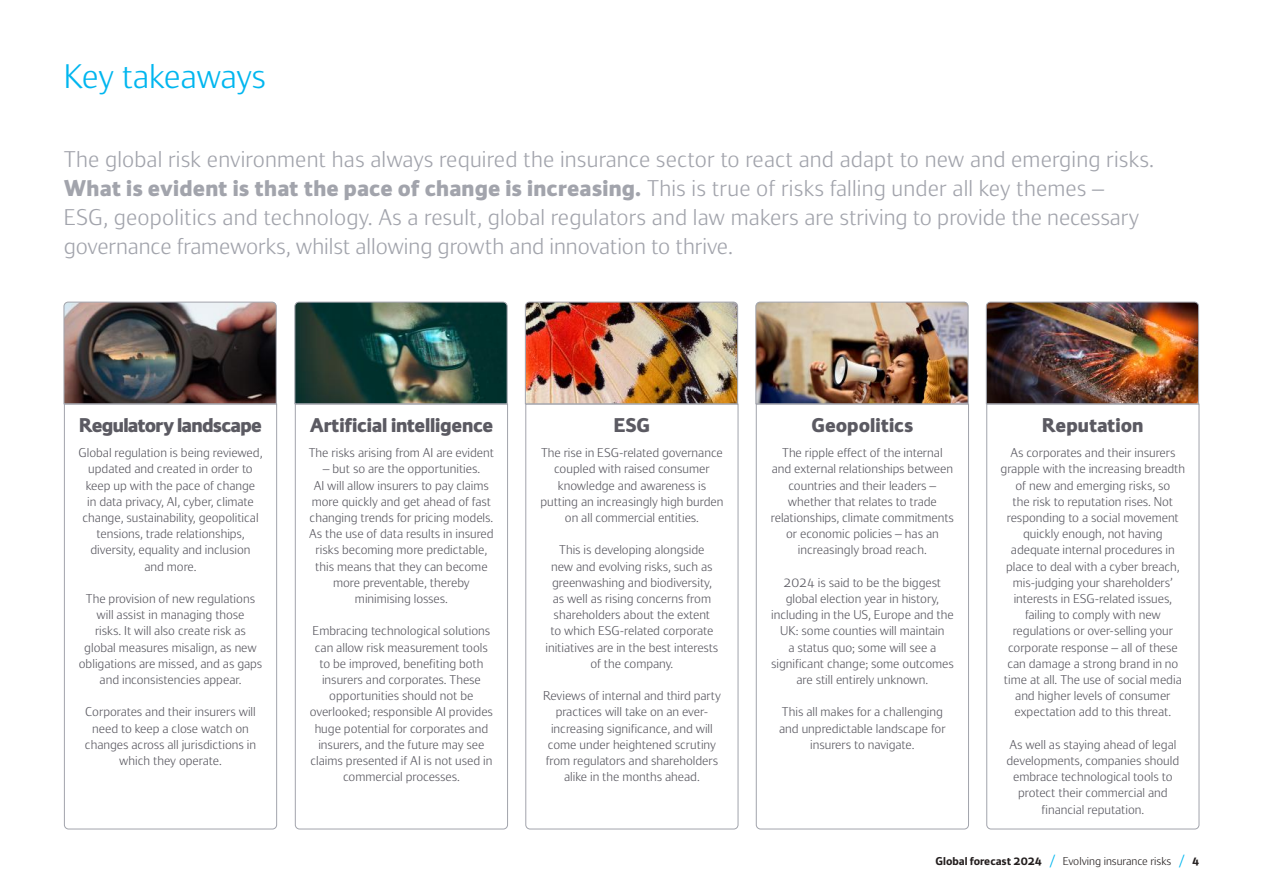
<style>
.page{position:relative;width:1263px;height:893px;background:#fff}
.page>*{position:absolute;margin:0;border:0;box-sizing:border-box;transform-origin:0 0}
.t1{font:300 36px "Kennedys";letter-spacing:-.01em;color:#00b6ef}
.t2{font:300 24px/28.8px "Kennedys";color:#a2a4ac}
.t3{font:800 21px "Kennedys";letter-spacing:-.01em;color:#5b5a62}
.t4{font:800 21px "Kennedys";letter-spacing:-.03em;color:#5b5a62}
.t5{font:300 13.5px/16.2px "Kennedys";color:#5b5a62;text-align:center}
.t6{font:300 12px "Kennedys";color:#241f1f}
.s1{font-weight:800}
.s2{font-weight:700}
.s3{font-weight:400;color:#00b6ef}
</style>
<div class="page">
<svg style="left:986px;top:404px;width:213px;height:425px"></svg>
<img style="left:986px;top:302px;width:213px;height:102px">
<svg style="left:756px;top:404px;width:213px;height:425px"></svg>
<img style="left:755px;top:302px;width:213px;height:102px">
<svg style="left:525px;top:404px;width:213px;height:425px"></svg>
<img style="left:525px;top:302px;width:213px;height:102px">
<svg style="left:295px;top:404px;width:213px;height:425px"></svg>
<img style="left:294px;top:302px;width:213px;height:102px">
<svg style="left:64px;top:404px;width:213px;height:425px"></svg>
<img style="left:64px;top:302px;width:213px;height:102px">
<h1 class="t1" style="left:64px;top:57px;width:204px">Key takeaways</h1>
<p class="t2" style="left:64px;top:145px;width:1092px">The global risk environment has always required the insurance sector to react and adapt to new and emerging risks.<br><span class="s1">What is evident is that the pace of change is increasing.</span> This is true of risks falling under all key themes – ESG, geopolitics and technology. As a result, global regulators and law makers are striving to provide the necessary governance frameworks, whilst allowing growth and innovation to thrive.</p>
<h3 class="t4" style="left:79px;top:414px;width:184px">Regulatory landscape</h3>
<p class="t5" style="left:79px;top:445px;width:185px">Global regulation is being reviewed, updated and created in order to keep up with the pace of change<br>in data privacy, AI, cyber, climate change, sustainability, geopolitical tensions, trade relationships, diversity, equality and inclusion<br>and more.</p>
<p class="t5" style="left:79px;top:590px;width:185px">The provision of new regulations will assist in managing those<br>risks. It will also create risk as global measures misalign, as new obligations are missed, and as gaps and inconsistencies appear.</p>
<p class="t5" style="left:85px;top:704px;width:173px">Corporates and their insurers will need to keep a close watch on changes across all jurisdictions in which they operate.</p>
<h3 class="t3" style="left:310px;top:414px;width:185px">Artificial intelligence</h3>
<p class="t5" style="left:309px;top:445px;width:187px">The risks arising from AI are evident</p>
<p class="t5" style="left:309px;top:461px;width:186px">– but so are the opportunities.<br>AI will allow insurers to pay claims more quickly and get ahead of fast changing trends for pricing models.<br>As the use of data results in insured risks becoming more predictable, this means that they can become more preventable, thereby minimising losses.</p>
<p class="t5" style="left:310px;top:623px;width:185px">Embracing technological solutions can allow risk measurement tools to be improved, benefiting both insurers and corporates. These opportunities should not be overlooked; responsible AI provides huge potential for corporates and insurers, and the future may see claims presented if AI is not used in commercial processes.</p>
<h3 class="t3" style="left:614px;top:414px;width:38px">ESG</h3>
<p class="t5" style="left:540px;top:445px;width:185px">The rise in ESG-related governance coupled with raised consumer knowledge and awareness is putting an increasingly high burden on all commercial entities.</p>
<p class="t5" style="left:545px;top:542px;width:174px">This is developing alongside<br>new and evolving risks, such as greenwashing and biodiversity, as well as rising concerns from shareholders about the extent<br>to which ESG-related corporate initiatives are in the best interests of the company.</p>
<p class="t5" style="left:543px;top:688px;width:179px">Reviews of internal and third party practices will take on an ever&shy;increasing significance, and will come under heightened scrutiny from regulators and shareholders alike in the months ahead.</p>
<h3 class="t3" style="left:811px;top:414px;width:103px">Geopolitics</h3>
<p class="t5" style="left:771px;top:445px;width:185px">The ripple effect of the internal and external relationships between countries and their leaders – whether that relates to trade relationships, climate commitments or economic policies – has an increasingly broad reach.</p>
<p class="t5" style="left:771px;top:574px;width:184px">2024 is said to be the biggest global election year in history, including in the US, Europe and the<br>UK: some counties will maintain<br>a status quo; some will see a significant change; some outcomes are still entirely unknown.</p>
<p class="t5" style="left:779px;top:704px;width:168px">This all makes for a challenging and unpredictable landscape for insurers to navigate.</p>
<h3 class="t3" style="left:1042px;top:414px;width:103px">Reputation</h3>
<p class="t5" style="left:1000px;top:445px;width:186px">As corporates and their insurers grapple with the increasing breadth of new and emerging risks, so<br>the risk to reputation rises. Not responding to a social movement quickly enough, not having adequate internal procedures in place to deal with a cyber breach, mis-judging your shareholders’ interests in ESG-related issues, failing to comply with new regulations or over-selling your corporate response – all of these can damage a strong brand in no time at all. The use of social media and higher levels of consumer expectation add to this threat.</p>
<p class="t5" style="left:1006px;top:736px;width:174px">As well as staying ahead of legal developments, companies should embrace technological tools to protect their commercial and financial reputation.</p>
<p class="t6" style="left:936px;top:855px;width:265px"><span class="s2">Global forecast 2024</span> <span class="s3">/</span> Evolving insurance risks <span class="s3">/</span> <span class="s2">4</span></p>
</div>
